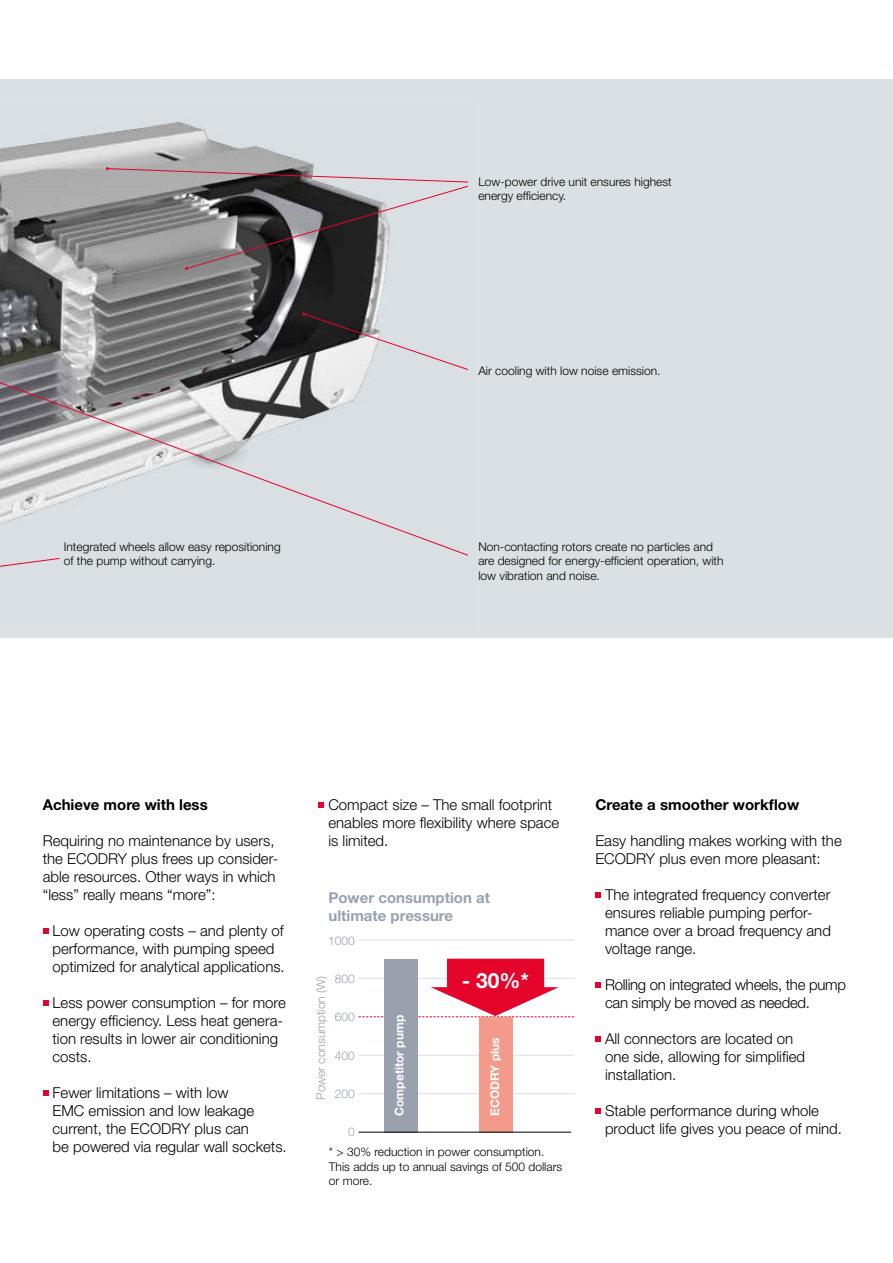
<style>
.page{position:relative;width:893px;height:1263px;background:#fff}
.page>*{position:absolute;margin:0;border:0;box-sizing:border-box;transform-origin:0 0}
.t1{font:700 21px "Helvetica Neue LT Std";color:#fff}
.t2{font:300 15px/18px "Helvetica Neue LT Std";color:#000}
.t3{font:300 15px/18px "Helvetica Neue LT Std";letter-spacing:-.02em;color:#000}
.t4{font:700 15px "Helvetica Neue LT Std";color:#000}
.t5{font:700 15px/18px "Helvetica Neue LT Std";color:#99a1af}
.t6{font:300 12px/14.4px "Helvetica Neue LT Std";color:#000}
.t7{font:300 12px "Helvetica Neue LT Std";color:#99a1af}
.t8{font:700 12px "Helvetica Neue LT Std";color:#fff}
</style>
<div class="page">
<div style="left:0;top:79px;width:893px;height:559px;background:#dae0e3"></div>
<img style="left:0;top:122px;width:387px;height:231px">
<svg style="left:106px;top:167px;width:363px;height:103px"></svg>
<svg style="left:302px;top:313px;width:119px;height:40px"></svg>
<svg style="left:0;top:353px;width:469px;height:203px"></svg>
<svg style="left:0;top:558px;width:60px;height:9px"></svg>
<svg style="left:43px;top:928px;width:5px;height:6px"></svg>
<svg style="left:43px;top:1000px;width:5px;height:6px"></svg>
<svg style="left:43px;top:1090px;width:5px;height:6px"></svg>
<svg style="left:595px;top:892px;width:6px;height:6px"></svg>
<svg style="left:595px;top:982px;width:6px;height:6px"></svg>
<svg style="left:595px;top:1036px;width:6px;height:6px"></svg>
<svg style="left:595px;top:1108px;width:6px;height:6px"></svg>
<svg style="left:319px;top:802px;width:5px;height:6px"></svg>
<hr style="left:359px;top:1093px;width:215px;height:1px;background:#dae0e3">
<hr style="left:359px;top:1055px;width:215px;height:1px;background:#dae0e3">
<hr style="left:359px;top:939px;width:215px;height:1px;background:#dae0e3">
<div style="left:384px;top:959px;width:33px;height:173px;background:#99a1af"></div>
<div style="left:479px;top:1017px;width:33px;height:115px;background:#f39a8a"></div>
<hr style="left:359px;top:1132px;width:212px;height:1px;background:#000">
<svg style="left:359px;top:959px;width:215px;height:58px"></svg>
<p class="t6" style="left:64px;top:539px;width:218px">Integrated wheels allow easy repositioning of the pump without carrying.</p>
<p class="t6" style="left:478px;top:174px;width:195px">Low-power drive unit ensures highest energy efficiency.</p>
<p class="t6" style="left:478px;top:363px;width:184px">Air cooling with low noise emission.</p>
<p class="t6" style="left:478px;top:539px;width:247px">Non-contacting rotors create no particles and are designed for energy-efficient operation, with low vibration and noise.</p>
<p class="t4" style="left:43px;top:795px;width:166px">Achieve more with less</p>
<p class="t2" style="left:43px;top:831px;width:237px">Requiring no maintenance by users, the ECODRY plus frees up consider&shy;able resources. Other ways in which “less” really means “more”:</p>
<p class="t2" style="left:52px;top:921px;width:234px">Low operating costs – and plenty of performance, with pumping speed optimized for analytical applications.</p>
<p class="t2" style="left:52px;top:993px;width:235px">Less power consumption – for more energy efficiency. Less heat genera&shy;tion results in lower air conditioning costs.</p>
<p class="t2" style="left:52px;top:1083px;width:236px">Fewer limitations – with low<br>EMC emission and low leakage current, the ECODRY plus can<br>be powered via regular wall sockets.</p>
<p class="t2" style="left:328px;top:795px;width:232px">Compact size – The small footprint enables more flexibility where space is limited.</p>
<p class="t5" style="left:328px;top:888px;width:163px">Power consumption at ultimate pressure</p>
<p class="t7" style="left:328px;top:933px;width:28px">1000</p>
<p class="t7" style="left:335px;top:971px;width:22px">800</p>
<p class="t7" style="left:335px;top:1010px;width:22px">600</p>
<p class="t7" style="left:335px;top:1048px;width:22px">400</p>
<p class="t7" style="left:335px;top:1086px;width:22px">200</p>
<p class="t7" style="left:348px;top:1125px;width:8px">0</p>
<p class="t7" style="left:314px;top:1100px;width:125px;rotate:-90deg">Power consumption (W)</p>
<p class="t8" style="left:392px;top:1116px;width:102px;rotate:-90deg">Competitor pump</p>
<h1 class="t1" style="left:462px;top:967px;width:69px">- 30%*</h1>
<p class="t8" style="left:487px;top:1116px;width:80px;rotate:-90deg">ECODRY plus</p>
<p class="t6" style="left:329px;top:1144px;width:235px">* &gt; 30% reduction in power consumption.<br>This adds up to annual savings of 500 dollars or more.</p>
<p class="t4" style="left:595px;top:795px;width:205px">Create a smoother workflow</p>
<p class="t2" style="left:595px;top:831px;width:248px">Easy handling makes working with the<br>ECODRY plus even more pleasant:</p>
<p class="t2" style="left:605px;top:885px;width:227px">The integrated frequency converter ensures reliable pumping perfor&shy;mance over a broad frequency and voltage range.</p>
<p class="t3" style="left:605px;top:975px;width:242px">Rolling on integrated wheels, the pump can simply be moved as needed.</p>
<p class="t2" style="left:605px;top:1029px;width:202px">All connectors are located on one side, allowing for simplified installation.</p>
<p class="t2" style="left:605px;top:1101px;width:239px">Stable performance during whole product life gives you peace of mind.</p>
</div>
